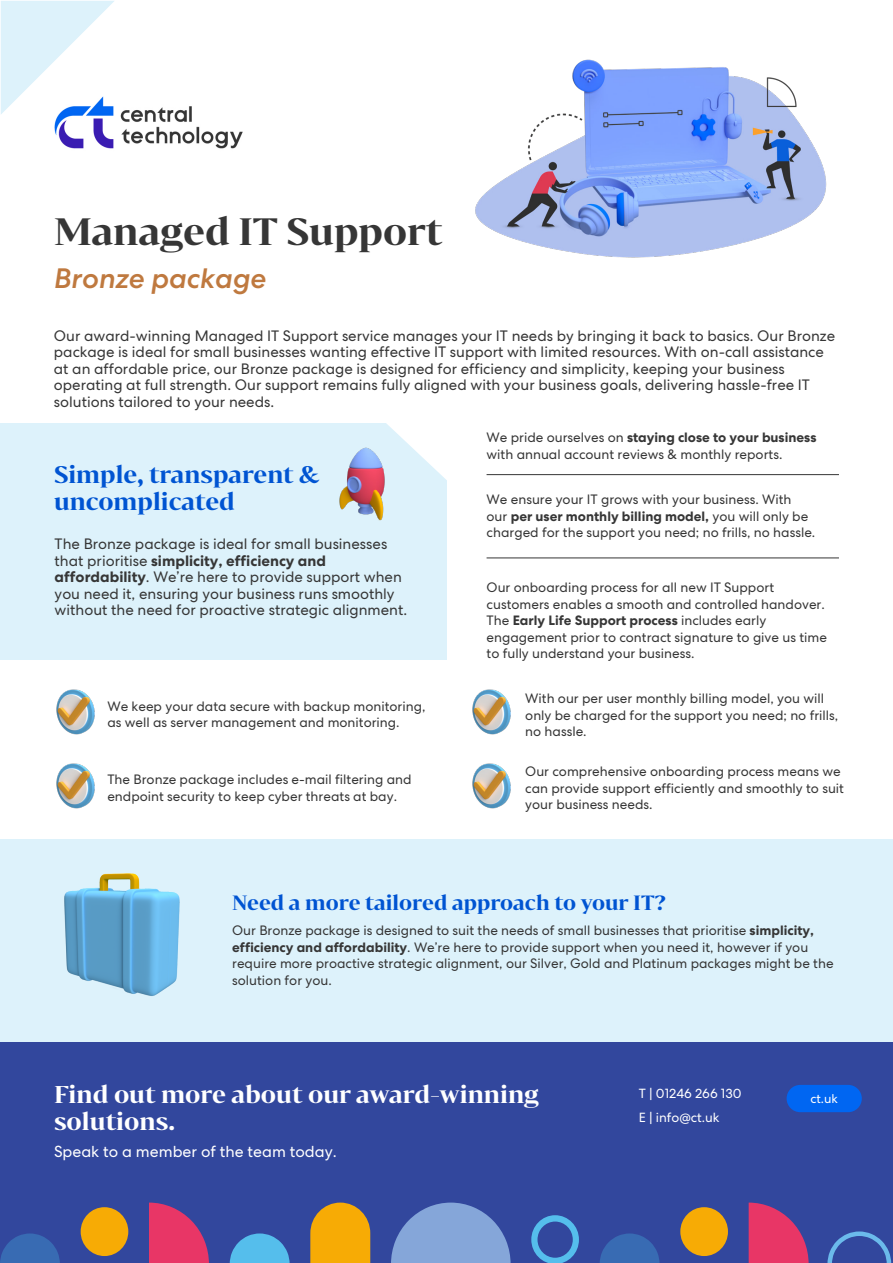
<style>
.page{position:relative;width:893px;height:1263px;background:#fff}
.page>*{position:absolute;margin:0;border:0;box-sizing:border-box;transform-origin:0 0}
.t1{font:700 36px "Bw Darius DEMO";color:#363636}
.t2{font:italic 500 28.05px "Centra No 2";color:#bf793f}
.t3{font:700 22.95px "Bw Darius DEMO";color:#fff}
.t4{font:700 22.65px/27.6px "Bw Darius DEMO";color:#0054d2}
.t5{font:700 19.5px "Bw Darius DEMO";color:#0054d2}
.t6{font:15.75px "Centra No 2";color:#fff}
.t7{font:15px/16.5px "Centra No 2";color:#363636}
.t8{font:13.5px/16.5px "Centra No 2";color:#363636}
.t9{font:13.2px "Centra No 2";color:#fff}
.t10{font:12.6px "Centra No 2";color:#fff}
.s1{font-weight:700}
</style>
<div class="page">
<div style="left:0;top:423px;width:446px;height:237px;background:#ddf2fb"></div>
<svg style="left:386px;top:423px;width:61px;height:65px"></svg>
<hr style="left:487px;top:474px;width:352px;height:1px;background:#363636">
<hr style="left:487px;top:557px;width:352px;height:1px;background:#363636">
<svg style="left:1px;top:1px;width:113px;height:113px"></svg>
<img style="left:54px;top:95px;width:189px;height:54px">
<img style="left:475px;top:59px;width:352px;height:199px">
<div style="left:0;top:1042px;width:893px;height:221px;background:#32479d"></div>
<div style="left:787px;top:1085px;width:75px;height:27px;background:#0066f2;border-radius:14px"></div>
<svg style="left:827px;top:1231px;width:65px;height:32px"></svg>
<svg style="left:749px;top:1202px;width:60px;height:61px"></svg>
<div style="left:680px;top:1207px;width:48px;height:49px;background:#f7ab05;border-radius:50%"></div>
<svg style="left:600px;top:1233px;width:60px;height:30px"></svg>
<svg style="left:391px;top:1202px;width:120px;height:61px"></svg>
<svg style="left:310px;top:1202px;width:60px;height:61px;background:#de9e17"></svg>
<svg style="left:531px;top:1215px;width:48px;height:48px"></svg>
<svg style="left:230px;top:1233px;width:60px;height:30px"></svg>
<svg style="left:149px;top:1202px;width:60px;height:61px"></svg>
<div style="left:81px;top:1207px;width:47px;height:49px;background:#f7ab05;border-radius:50%"></div>
<svg style="left:0;top:1233px;width:60px;height:30px"></svg>
<img style="left:339px;top:445px;width:64px;height:75px">
<div style="left:0;top:839px;width:893px;height:203px;background:#ddf2fb"></div>
<img style="left:64px;top:873px;width:116px;height:123px">
<img style="left:56px;top:689px;width:39px;height:46px">
<img style="left:472px;top:689px;width:39px;height:46px">
<img style="left:56px;top:763px;width:39px;height:46px">
<img style="left:472px;top:763px;width:39px;height:46px">
<p class="t1" style="left:54px;top:207px;width:390px">Managed IT Support</p>
<p class="t2" style="left:54px;top:262px;width:214px">Bronze package</p>
<p class="t7" style="left:54px;top:327px;width:783px">Our award-winning Managed IT Support service manages your IT needs by bringing it back to basics. Our Bronze package is ideal for small businesses wanting effective IT support with limited resources. With on-call assistance at an affordable price, our Bronze package is designed for efficiency and simplicity, keeping your business operating at full strength. Our support remains fully aligned with your business goals, delivering hassle-free IT solutions tailored to your needs.</p>
<p class="t4" style="left:54px;top:459px;width:267px">Simple, transparent &amp; uncomplicated</p>
<p class="t7" style="left:55px;top:536px;width:354px">The Bronze package is ideal for small businesses that prioritise <span class="s1">simplicity, efficiency and affordability</span>. We’re here to provide support when you need it, ensuring your business runs smoothly without the need for proactive strategic alignment.</p>
<p class="t8" style="left:107px;top:698px;width:320px">We keep your data secure with backup monitoring, as well as server management and monitoring.</p>
<p class="t8" style="left:107px;top:771px;width:306px">The Bronze package includes e-mail filtering and endpoint security to keep cyber threats at bay.</p>
<p class="t8" style="left:487px;top:429px;width:331px">We pride ourselves on <span class="s1">staying close to your business </span>with annual account reviews &amp; monthly reports.</p>
<p class="t8" style="left:487px;top:491px;width:330px">We ensure your IT grows with your business. With our <span class="s1">per user monthly billing model,</span> you will only be charged for the support you need; no frills, no hassle.</p>
<p class="t8" style="left:487px;top:579px;width:342px">Our onboarding process for all new IT Support customers enables a smooth and controlled handover.<br>The <span class="s1">Early Life Support process</span> includes early engagement prior to contract signature to give us time to fully understand your business.</p>
<p class="t8" style="left:525px;top:690px;width:314px">With our per user monthly billing model, you will only be charged for the support you need; no frills, no hassle.</p>
<p class="t8" style="left:525px;top:763px;width:320px">Our comprehensive onboarding process means we can provide support efficiently and smoothly to suit your business needs.</p>
<p class="t5" style="left:232px;top:889px;width:435px">Need a more tailored approach to your IT?</p>
<p class="t8" style="left:232px;top:922px;width:603px">Our Bronze package is designed to suit the needs of small businesses that prioritise <span class="s1">simplicity, efficiency and affordability</span>. We’re here to provide support when you need it, however if you require more proactive strategic alignment, our Silver, Gold and Platinum packages might be the solution for you.</p>
<p class="t3" style="left:54px;top:1079px;width:487px">Find out more about our award-winning</p>
<p class="t3" style="left:54px;top:1106px;width:123px">solutions.</p>
<p class="t6" style="left:54px;top:1143px;width:284px">Speak to a member of the team today.</p>
<p class="t9" style="left:639px;top:1086px;width:104px">T | 01246 266 130</p>
<p class="t9" style="left:639px;top:1109px;width:82px">E | info@ct.uk</p>
<p class="t10" style="left:810px;top:1092px;width:29px">ct.uk</p>
</div>
